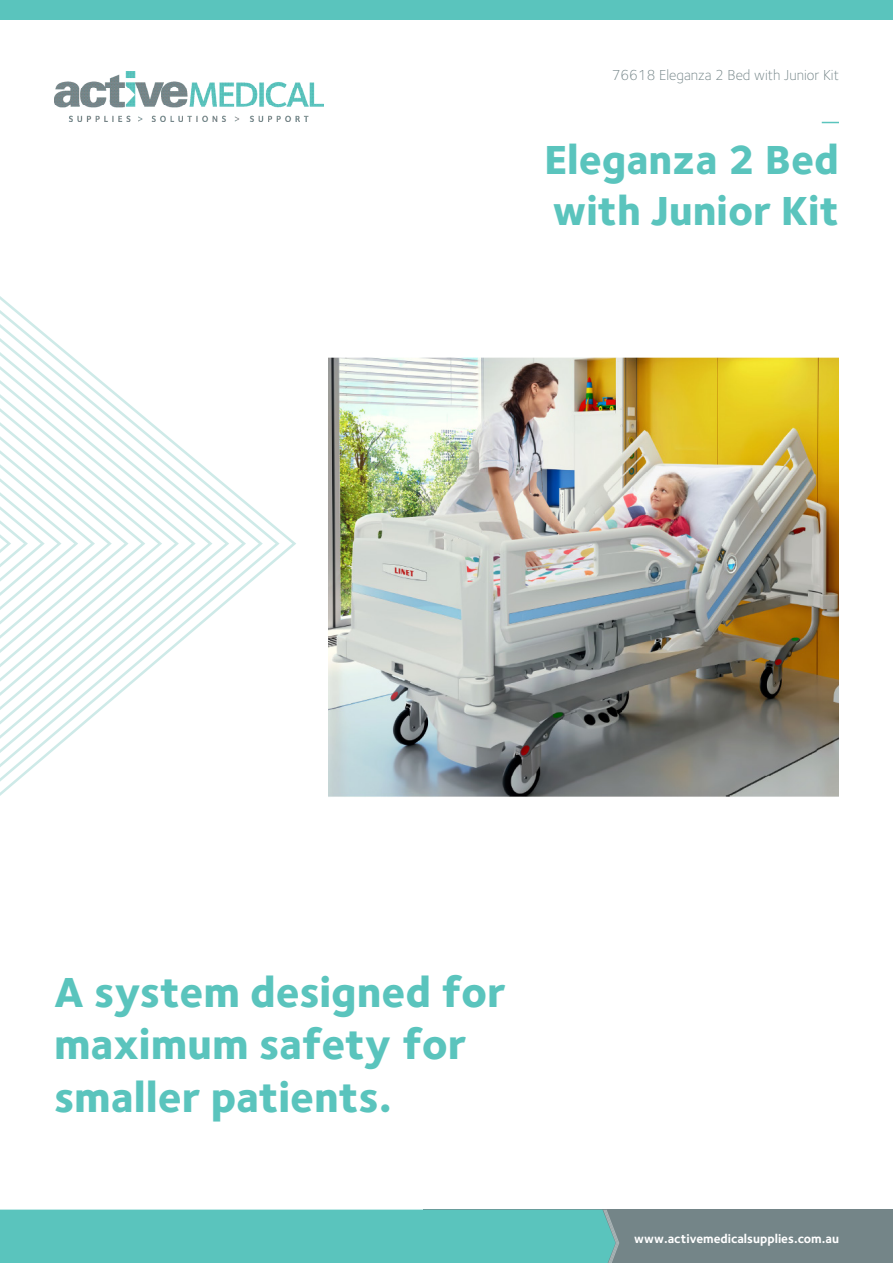
<style>
.page{position:relative;width:893px;height:1263px;background:#fff}
.page>*{position:absolute;margin:0;border:0;box-sizing:border-box;transform-origin:0 0}
.t1{font:800 43.5px/52.2px "Foundry Sterling";color:#5ac4bd}
.Product_Title{font:800 42px/50.4px "Foundry Sterling";color:#5ac4bd}
.Product_Code{font:300 15px "Foundry Sterling";color:#748588}
.t2{font:700 12.75px "Foundry Sterling";color:#fff}
</style>
<div class="page">
<svg style="left:822px;top:122px;width:17px;height:1px"></svg>
<img style="left:54px;top:72px;width:269px;height:50px">
<div style="left:0;top:0;width:893px;height:20px;background:#5ac4bd"></div>
<div style="left:424px;top:1209px;width:469px;height:54px;background:#748588"></div>
<div style="left:0;top:1209px;width:619px;height:54px;background:#5ac4bd"></div>
<svg style="left:0;top:324px;width:263px;height:443px"></svg>
<svg style="left:0;top:338px;width:246px;height:415px"></svg>
<svg style="left:0;top:352px;width:229px;height:387px"></svg>
<svg style="left:0;top:366px;width:212px;height:358px"></svg>
<svg style="left:0;top:380px;width:196px;height:330px"></svg>
<svg style="left:0;top:394px;width:179px;height:302px"></svg>
<svg style="left:0;top:408px;width:162px;height:274px"></svg>
<img style="left:329px;top:358px;width:510px;height:439px">
<p class="Product_Code" style="left:612px;top:67px;width:229px">76618 Eleganza 2 Bed with Junior Kit</p>
<p class="Product_Title" style="left:544px;top:137px;width:296px">Eleganza 2 Bed with Junior Kit</p>
<p class="t1" style="left:54px;top:968px;width:453px">A system designed for maximum safety for smaller patients.</p>
<p class="t2" style="left:634px;top:1231px;width:206px">www.activemedicalsupplies.com.au</p>
</div>
